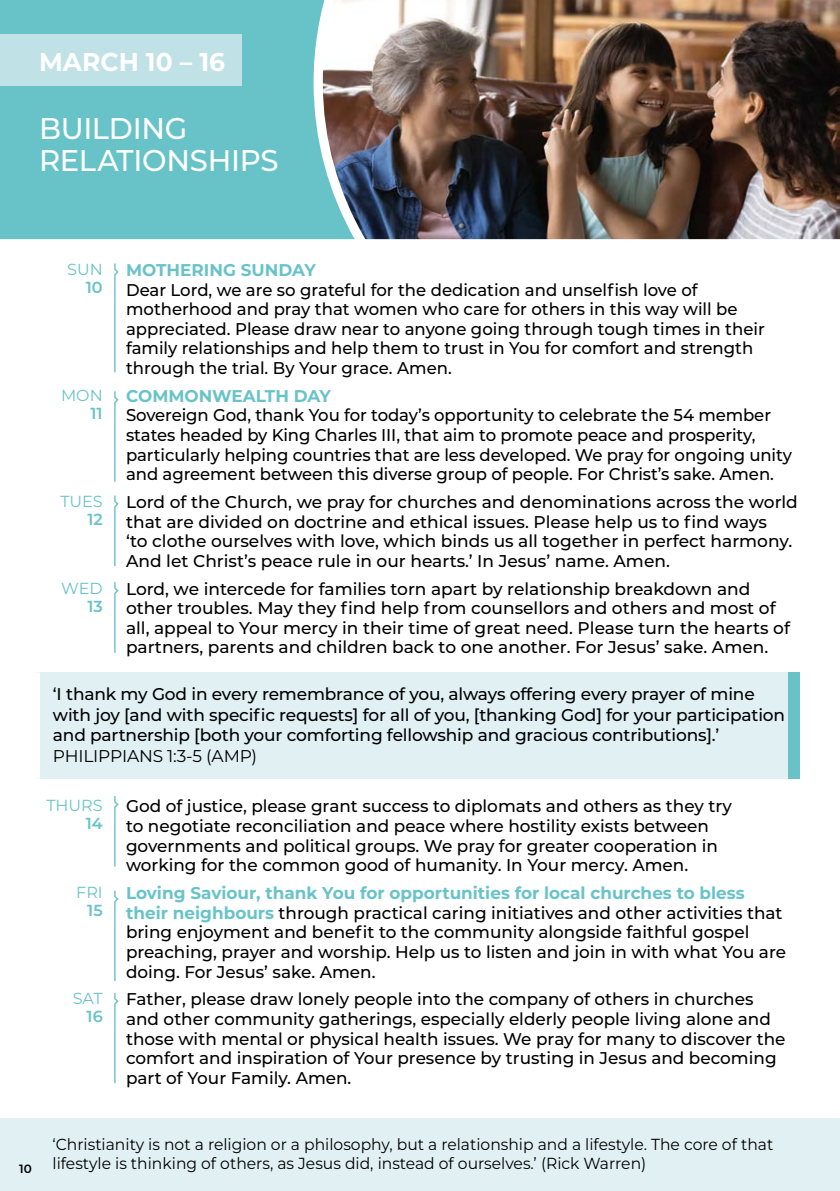
<style>
.page{position:relative;width:840px;height:1191px;background:#fff}
.page>*{position:absolute;margin:0;border:0;box-sizing:border-box;transform-origin:0 0}
.t1{font:500 30px/32px "Montserrat";letter-spacing:-.01em;color:#fff}
.t2{font:700 25.8px "Montserrat";color:#fff}
.t3{font:500 17px/19.6px "Montserrat";color:#000}
.t4{font:700 17px "Montserrat";color:#68c3c9}
.t5{font:17px "Montserrat";letter-spacing:-.01em;color:#000}
.t6{font:16px/19.2px "Montserrat";color:#000}
.t7{font:16px "Montserrat";color:#68c3c9}
.t8{font:600 16px "Montserrat";color:#68c3c9}
.t9{font:600 12px "Montserrat";color:#000}
.s1{font-weight:700;color:#68c3c9}
</style>
<div class="page">
<div style="left:0;top:0;width:322px;height:239px;background:#68c3c9"></div>
<div style="left:0;top:34px;width:241px;height:52px;background:#c0e2e6"></div>
<img style="left:322px;top:0;width:517px;height:239px">
<div style="left:36px;top:672px;width:752px;height:106px;background:#e1f1f3"></div>
<div style="left:788px;top:672px;width:11px;height:106px;background:#68c3c9"></div>
<div style="left:32px;top:672px;width:8px;height:106px;background:#fff"></div>
<svg style="left:114px;top:263px;width:5px;height:110px"></svg>
<svg style="left:114px;top:391px;width:5px;height:91px"></svg>
<svg style="left:114px;top:495px;width:5px;height:72px"></svg>
<svg style="left:114px;top:582px;width:5px;height:71px"></svg>
<svg style="left:114px;top:796px;width:5px;height:71px"></svg>
<svg style="left:114px;top:890px;width:5px;height:91px"></svg>
<svg style="left:114px;top:992px;width:5px;height:92px"></svg>
<div style="left:0;top:1118px;width:839px;height:73px;background:#e1f1f3"></div>
<h2 class="t2" style="left:39px;top:43px;width:187px">MARCH 10 – 16</h2>
<h1 class="t1" style="left:39px;top:111px;width:241px">BUILDING<br>RELATIONSHIPS</h1>
<p class="t7" style="left:67px;top:259px;width:37px">SUN</p>
<p class="t8" style="left:86px;top:276px;width:18px">10</p>
<p class="t4" style="left:126px;top:258px;width:191px">MOTHERING SUNDAY</p>
<p class="t3" style="left:126px;top:279px;width:640px">Dear Lord, we are so grateful for the dedication and unselfish love of motherhood and pray that women who care for others in this way will be appreciated. Please draw near to anyone going through tough times in their family relationships and help them to trust in You for comfort and strength through the trial. By Your grace. Amen.</p>
<p class="t7" style="left:61px;top:384px;width:43px">MON</p>
<p class="t8" style="left:90px;top:402px;width:14px">11</p>
<p class="t4" style="left:126px;top:383px;width:206px">COMMONWEALTH DAY</p>
<p class="t3" style="left:126px;top:405px;width:667px">Sovereign God, thank You for today’s opportunity to celebrate the 54 member states headed by King Charles III, that aim to promote peace and prosperity, particularly helping countries that are less developed. We pray for ongoing unity and agreement between this diverse group of people. For Christ’s sake. Amen.</p>
<p class="t7" style="left:60px;top:491px;width:44px">TUES</p>
<p class="t8" style="left:87px;top:508px;width:17px">12</p>
<p class="t3" style="left:126px;top:491px;width:673px">Lord of the Church, we pray for churches and denominations across the world that are divided on doctrine and ethical issues. Please help us to find ways<br>‘to clothe ourselves with love, which binds us all together in perfect harmony.<br>And let Christ’s peace rule in our hearts.’ In Jesus’ name. Amen.</p>
<p class="t3" style="left:126px;top:578px;width:665px">Lord, we intercede for families torn apart by relationship breakdown and other troubles. May they find help from counsellors and others and most of all, appeal to Your mercy in their time of great need. Please turn the hearts of partners, parents and children back to one another. For Jesus’ sake. Amen.</p>
<p class="t3" style="left:53px;top:683px;width:733px;line-height:20.4px">‘I thank my God in every remembrance of you, always offering every prayer of mine with joy [and with specific requests] for all of you, [thanking God] for your participation and partnership [both your comforting fellowship and gracious contributions].’</p>
<p class="t5" style="left:53px;top:744px;width:206px">PHILIPPIANS 1:3-5 (AMP)</p>
<p class="t7" style="left:46px;top:795px;width:58px">THURS</p>
<p class="t8" style="left:86px;top:812px;width:18px">14</p>
<p class="t7" style="left:61px;top:577px;width:43px">WED</p>
<p class="t8" style="left:87px;top:594px;width:17px">13</p>
<p class="t3" style="left:126px;top:796px;width:607px">God of justice, please grant success to diplomats and others as they try to negotiate reconciliation and peace where hostility exists between governments and political groups. We pray for greater cooperation in working for the common good of humanity. In Your mercy. Amen.</p>
<p class="t7" style="left:76px;top:881px;width:28px">FRI</p>
<p class="t8" style="left:87px;top:899px;width:17px">15</p>
<p class="t7" style="left:73px;top:988px;width:31px">SAT</p>
<p class="t8" style="left:87px;top:1005px;width:18px">16</p>
<p class="t3" style="left:126px;top:882px;width:661px"><span class="s1">Loving Saviour, thank You for opportunities for local churches to bless their neighbours</span> through practical caring initiatives and other activities that bring enjoyment and benefit to the community alongside faithful gospel preaching, prayer and worship. Help us to listen and join in with what You are doing. For Jesus’ sake. Amen.</p>
<p class="t3" style="left:126px;top:988px;width:660px">Father, please draw lonely people into the company of others in churches and other community gatherings, especially elderly people living alone and those with mental or physical health issues. We pray for many to discover the comfort and inspiration of Your presence by trusting in Jesus and becoming part of Your Family. Amen.</p>
<p class="t9" style="left:19px;top:1160px;width:14px">10</p>
<p class="t6" style="left:52px;top:1134px;width:722px">‘Christianity is not a religion or a philosophy, but a relationship and a lifestyle. The core of that lifestyle is thinking of others, as Jesus did, instead of ourselves.’ (Rick Warren)</p>
</div>
